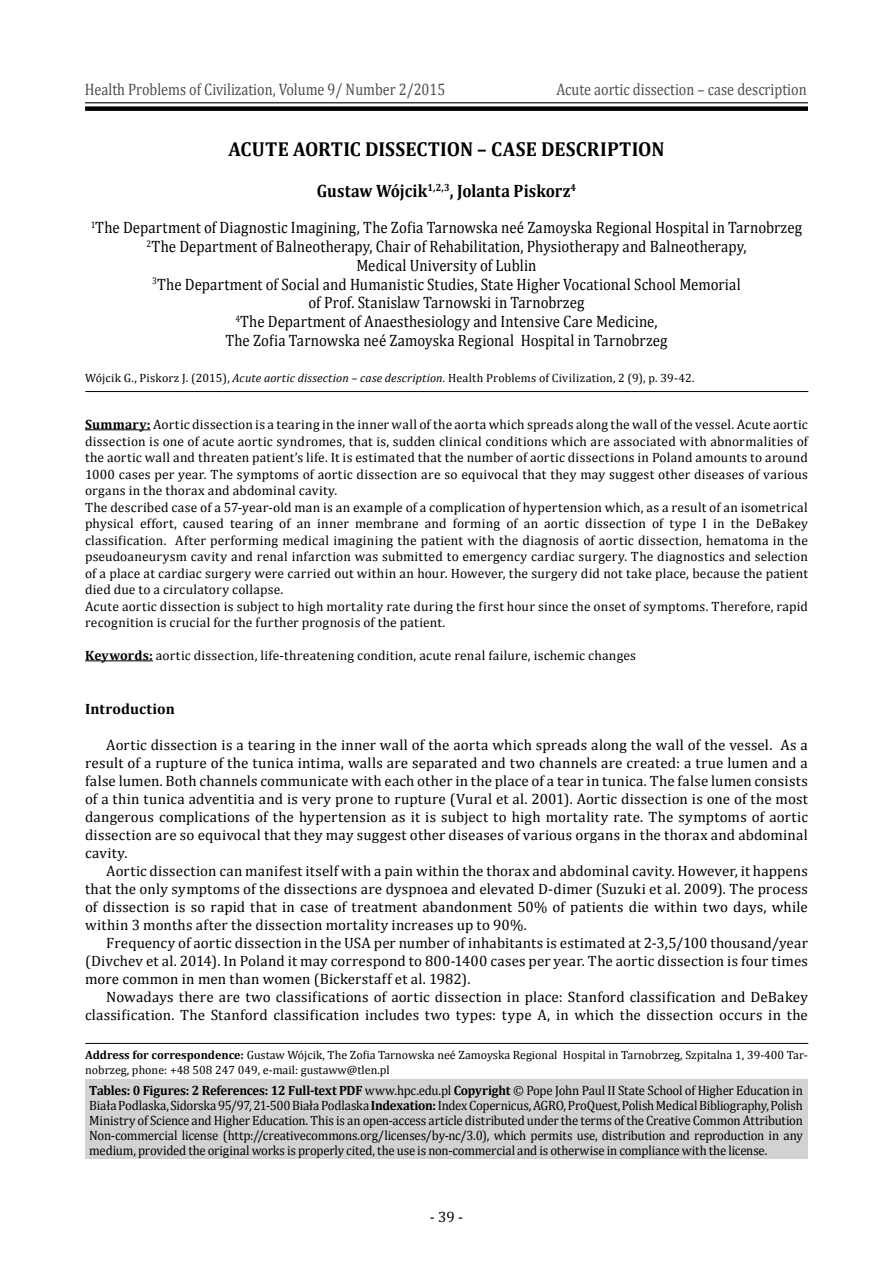
<style>
.page{position:relative;width:893px;height:1263px;background:#fff}
.page>*{position:absolute;margin:0;border:0;box-sizing:border-box;transform-origin:0 0}
.t1{font:700 20.25px "Cambria";letter-spacing:.005em;color:#000;scale:.95 1}
.t2{font:700 18px "Cambria";color:#000;scale:.9 1}
.t3{font:16.65px "Cambria";color:#4d4d4d;scale:.86 1}
.t4{font:16.5px/18.8px "Cambria";letter-spacing:.005em;color:#000;text-align:center;scale:.9 1}
.t5{font:15px/18px "Cambria";letter-spacing:.01em;color:#000;text-align:justify}
.t6{font:700 15px "Cambria";letter-spacing:.01em;color:#000}
.t7{font:13.5px/16.5px "Cambria";letter-spacing:.015em;color:#000}
.t8{font:13.5px/15px "Cambria";letter-spacing:.015em;color:#000;text-align:justify;scale:.95 1}
.t9{font:12px/15px "Cambria";color:#000}
.s1{font-style:italic}
.s2{font-weight:700}
</style>
<div class="page">
<hr style="left:85px;top:102px;width:723px;height:1px;background:#000">
<div style="left:85px;top:106px;width:723px;height:5px;background:#000"></div>
<hr style="left:85px;top:1043px;width:723px;height:1px;background:#000">
<div style="left:85px;top:1080px;width:722px;height:79px;background:#d2d2d2"></div>
<hr style="left:85px;top:429px;width:66px;height:1px;background:#000">
<hr style="left:85px;top:660px;width:68px;height:1px;background:#000">
<hr style="left:85px;top:391px;width:723px;height:1px;background:#000">
<p class="t3" style="left:85px;top:80px;width:421px">Health Problems of Civilization, Volume 9/ Number 2/2015</p>
<p class="t3" style="left:556px;top:80px;width:292px">Acute aortic dissection – case description</p>
<h1 class="t1" style="left:228px;top:135px;width:460px">ACUTE AORTIC DISSECTION – CASE DESCRIPTION</h1>
<p class="t2" style="left:317px;top:178px;width:290px">Gustaw Wójcik<sup>1,2,3</sup>, Jolanta Piskorz<sup>4</sup></p>
<p class="t4" style="left:91px;top:218px;width:792px"><sup>1</sup>The Department of Diagnostic Imagining, The Zofia Tarnowska neé Zamoyska Regional Hospital in Tarnobrzeg <sup>2</sup>The Department of Balneotherapy, Chair of Rehabilitation, Physiotherapy and Balneotherapy,<br>Medical University of Lublin<br><sup>3</sup>The Department of Social and Humanistic Studies, State Higher Vocational School Memorial<br>of Prof. Stanislaw Tarnowski in Tarnobrzeg<br><sup>4</sup>The Department of Anaesthesiology and Intensive Care Medicine,<br>The Zofia Tarnowska neé Zamoyska Regional Hospital in Tarnobrzeg</p>
<p class="t9" style="left:85px;top:370px;width:611px">Wójcik G., Piskorz J. (2015), <span class="s1">Acute aortic dissection – case description.</span> Health Problems of Civilization, 2 (9), p. 39-42.</p>
<p class="t7" style="left:85px;top:416px;width:724px"><span class="s2">Summary:</span> Aortic dissection is a tearing in the inner wall of the aorta which spreads along the wall of the vessel. Acute aortic dissection is one of acute aortic syndromes, that is, sudden clinical conditions which are associated with abnormalities of the aortic wall and threaten patient’s life. It is estimated that the number of aortic dissections in Poland amounts to around 1000 cases per year. The symptoms of aortic dissection are so equivocal that they may suggest other diseases of various organs in the thorax and abdominal cavity.<br>The described case of a 57-year-old man is an example of a complication of hypertension which, as a result of an isometrical physical effort, caused tearing of an inner membrane and forming of an aortic dissection of type I in the DeBakey classification. After performing medical imagining the patient with the diagnosis of aortic dissection, hematoma in the pseudoaneurysm cavity and renal infarction was submitted to emergency cardiac surgery. The diagnostics and selection of a place at cardiac surgery were carried out within an hour. However, the surgery did not take place, because the patient died due to a circulatory collapse.<br>Acute aortic dissection is subject to high mortality rate during the first hour since the onset of symptoms. Therefore, rapid recognition is crucial for the further prognosis of the patient.</p>
<p class="t7" style="left:85px;top:647px;width:553px"><span class="s2">Keywords:</span> aortic dissection, life-threatening condition, acute renal failure, ischemic changes</p>
<p class="t6" style="left:85px;top:698px;width:91px">Introduction</p>
<p class="t5" style="left:85px;top:736px;width:724px;text-indent:21px">Aortic dissection is a tearing in the inner wall of the aorta which spreads along the wall of the vessel. As a result of a rupture of the tunica intima, walls are separated and two channels are created: a true lumen and a false lumen. Both channels communicate with each other in the place of a tear in tunica. The false lumen consists of a thin tunica adventitia and is very prone to rupture (Vural et al. 2001). Aortic dissection is one of the most dangerous complications of the hypertension as it is subject to high mortality rate. The symptoms of aortic dissection are so equivocal that they may suggest other diseases of various organs in the thorax and abdominal cavity.</p>
<p class="t5" style="left:85px;top:862px;width:724px;text-indent:21px">Aortic dissection can manifest itself with a pain within the thorax and abdominal cavity. However, it happens that the only symptoms of the dissections are dyspnoea and elevated D-dimer (Suzuki et al. 2009). The process of dissection is so rapid that in case of treatment abandonment 50% of patients die within two days, while within 3 months after the dissection mortality increases up to 90%.</p>
<p class="t5" style="left:85px;top:934px;width:724px;text-indent:21px">Frequency of aortic dissection in the USA per number of inhabitants is estimated at 2-3,5/100 thousand/year (Divchev et al. 2014). In Poland it may correspond to 800-1400 cases per year. The aortic dissection is four times more common in men than women (Bickerstaff et al. 1982).</p>
<p class="t5" style="left:85px;top:988px;width:724px;text-align:right">Nowadays there are two classifications of aortic dissection in place: Stanford classification and DeBakey classification. The Stanford classification includes two types: type A, in which the dissection occurs in the</p>
<p class="t9" style="left:85px;top:1047px;width:724px"><span class="s2">Address for correspondence:</span> Gustaw Wójcik, The Zofia Tarnowska neé Zamoyska Regional Hospital in Tarnobrzeg, Szpitalna 1, 39-400 Tar&shy;nobrzeg, phone: +48 508 247 049, e-mail: gustaww@tlen.pl</p>
<p class="t8" style="left:89px;top:1082px;width:753px"><span class="s2">Tables: 0 Figures: 2 References: 12 Full-text PDF</span> www.hpc.edu.pl <span class="s2">Copyright</span> © Pope John Paul II State School of Higher Education in Biała Podlaska, Sidorska 95/97, 21-500 Biała Podlaska <span class="s2">Indexation:</span> Index Copernicus, AGRO, ProQuest, Polish Medical Bibliography, Polish Ministry of Science and Higher Education. This is an open-access article distributed under the terms of the Creative Common Attribution Non-commercial license (http://creativecommons.org/licenses/by-nc/3.0), which permits use, distribution and reproduction in any medium, provided the original works is properly cited, the use is non-commercial and is otherwise in compliance with the license.</p>
<p class="t5" style="left:430px;top:1207px;width:35px">- 39 -</p>
</div>
